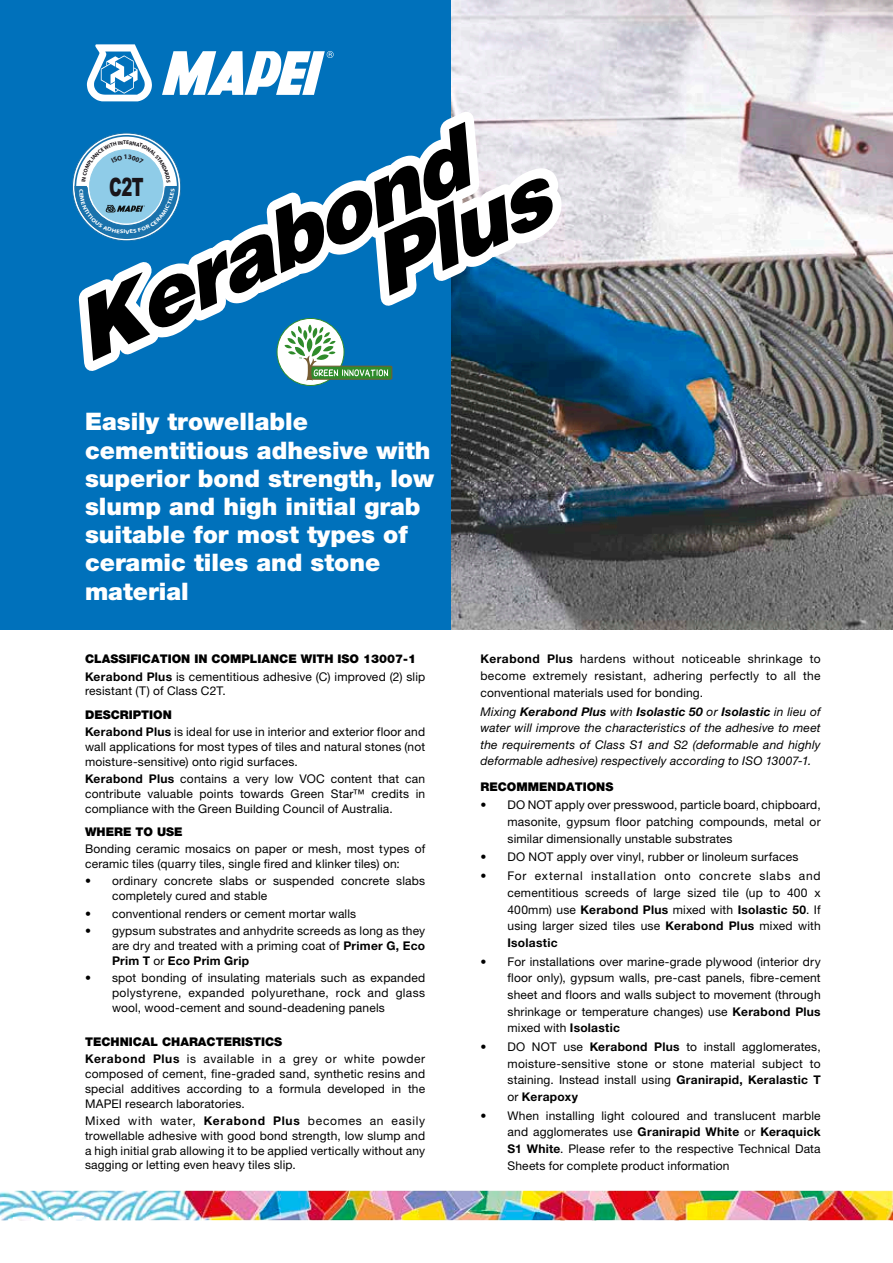
<style>
.page{position:relative;width:893px;height:1263px;background:#fff}
.page>*{position:absolute;margin:0;border:0;box-sizing:border-box;transform-origin:0 0}
.t1{font:italic 900 82.65px/66.2px "Helvetica";color:#000}
.t2{font:900 25.2px "Arial";color:#19151a;scale:.65 1}
.t3{font:900 24.15px/28.2px "Helvetica Neue LTW1 G";color:#fff}
.t4{font:12px/16.6px "Helvetica Neue LTW1 G";letter-spacing:.015em;color:#000;text-align:justify}
.t5{font:italic 12px/16.6px "Helvetica Neue LTW1 G";letter-spacing:.015em;color:#000;text-align:justify}
.t6{font:900 12px/17.1px "Helvetica Neue LTW1 G";color:#000}
.t7{font:12px/17.1px "Helvetica Neue LTW1 G";letter-spacing:.045em;color:#000}
.t8{font:700 5.4px "Myriad Pro";color:#fff;scale:1.21 1}
.s1{font-weight:700}
.s2{font-weight:400}
.s3{font-weight:900}
</style>
<div class="page">
<img style="left:0;top:1191px;width:893px;height:29px">
<img style="left:451px;top:0;width:442px;height:629px">
<div style="left:0;top:0;width:451px;height:629px;background:#0071bb"></div>
<svg style="left:72px;top:44px;width:512px;height:348px"></svg>
<h1 class="t1" style="left:330px;top:179px;width:190px;text-indent:-298px;rotate:-25deg">Kerabond<br>Plus</h1>
<h2 class="t2" style="left:109px;top:169px;width:55px">C2T</h2>
<p class="t8" style="left:84px;top:189px;width:5px;rotate:90deg">C</p>
<h3 class="t3" style="left:85px;top:408px;width:351px">Easily trowellable cementitious adhesive with superior bond strength, low slump and high initial grab suitable for most types of ceramic tiles and stone material</h3>
<p class="t6" style="left:85px;top:651px;width:342px">CLASSIFICATION IN COMPLIANCE WITH ISO 13007-1<br><span class="s1">Kerabond Plus</span> <span class="s2">is cementitious adhesive (C) improved (2) slip</span></p>
<p class="t4" style="left:85px;top:683px;width:142px">resistant (T) of Class C2T.</p>
<p class="t4" style="left:85px;top:706px;width:342px;line-height:17.1px"><span class="s3">DESCRIPTION<br></span><span class="s1">Kerabond Plus</span> is ideal for use in interior and exterior floor and</p>
<p class="t4" style="left:85px;top:739px;width:342px;line-height:15px">wall applications for most types of tiles and natural stones (not moisture-sensitive) onto rigid surfaces.</p>
<p class="t4" style="left:85px;top:771px;width:342px;line-height:15px"><span class="s1">Kerabond Plus</span> contains a very low VOC content that can contribute valuable points towards Green Star™ credits in compliance with the Green Building Council of Australia.</p>
<p class="t6" style="left:85px;top:823px;width:99px">WHERE TO USE</p>
<p class="t4" style="left:85px;top:842px;width:342px;line-height:15px">Bonding ceramic mosaics on paper or mesh, most types of ceramic tiles (quarry tiles, single fired and klinker tiles) on:</p>
<p class="t4" style="left:112px;top:874px;width:315px;line-height:15px;text-indent:-27px">• ordinary concrete slabs or suspended concrete slabs completely cured and stable</p>
<p class="t4" style="left:85px;top:905px;width:273px">• conventional renders or cement mortar walls</p>
<p class="t4" style="left:112px;top:923px;width:315px;line-height:15px;text-indent:-27px">• gypsum substrates and anhydrite screeds as long as they are dry and treated with a priming coat of <span class="s1">Primer G, Eco Prim T</span> or <span class="s1">Eco Prim Grip</span></p>
<p class="t4" style="left:112px;top:970px;width:315px;line-height:15px;text-indent:-27px">• spot bonding of insulating materials such as expanded polystyrene, expanded polyurethane, rock and glass wool, wood-cement and sound-deadening panels</p>
<p class="t7" style="left:85px;top:1033px;width:342px"><span class="s3">TECHNICAL CHARACTERISTICS<br></span><span class="s1">Kerabond Plus</span> is available in a grey or white powder</p>
<p class="t4" style="left:85px;top:1066px;width:342px;line-height:15px">composed of cement, fine-graded sand, synthetic resins and special additives according to a formula developed in the MAPEI research laboratories.</p>
<p class="t4" style="left:85px;top:1113px;width:342px;line-height:15px">Mixed with water, <span class="s1">Kerabond Plus</span> becomes an easily trowellable adhesive with good bond strength, low slump and a high initial grab allowing it to be applied vertically without any sagging or letting even heavy tiles slip.</p>
<p class="t4" style="left:480px;top:651px;width:342px"><span class="s1">Kerabond Plus</span> hardens without noticeable shrinkage to become extremely resistant, adhering perfectly to all the conventional materials used for bonding.</p>
<p class="t5" style="left:480px;top:703px;width:342px">Mixing <span class="s1">Kerabond Plus</span> with <span class="s1">Isolastic 50</span> or <span class="s1">Isolastic</span> in lieu of water will improve the characteristics of the adhesive to meet the requirements of Class S1 and S2 (deformable and highly deformable adhesive) respectively according to ISO 13007-1.</p>
<p class="t6" style="left:480px;top:778px;width:134px">RECOMMENDATIONS</p>
<p class="t4" style="left:507px;top:797px;width:315px;text-indent:-27px">• DO NOT apply over presswood, particle board, chipboard, masonite, gypsum floor patching compounds, metal or similar dimensionally unstable substrates</p>
<p class="t4" style="left:480px;top:849px;width:319px">• DO NOT apply over vinyl, rubber or linoleum surfaces</p>
<p class="t4" style="left:507px;top:867px;width:315px;text-indent:-27px">• For external installation onto concrete slabs and cementitious screeds of large sized tile (up to 400 x 400mm) use <span class="s1">Kerabond Plus</span> mixed with <span class="s1">Isolastic 50</span>. If using larger sized tiles use <span class="s1">Kerabond Plus</span> mixed with <span class="s1">Isolastic</span></p>
<p class="t4" style="left:507px;top:953px;width:315px;text-indent:-27px">• For installations over marine-grade plywood (interior dry floor only), gypsum walls, pre-cast panels, fibre-cement sheet and floors and walls subject to movement (through shrinkage or temperature changes) use <span class="s1">Kerabond Plus </span>mixed with <span class="s1">Isolastic</span></p>
<p class="t4" style="left:507px;top:1038px;width:315px;text-indent:-27px">• DO NOT use <span class="s1">Kerabond Plus</span> to install agglomerates, moisture-sensitive stone or stone material subject to staining. Instead install using <span class="s1">Granirapid, Keralastic T </span>or <span class="s1">Kerapoxy</span></p>
<p class="t4" style="left:507px;top:1107px;width:315px;text-indent:-27px">• When installing light coloured and translucent marble and agglomerates use <span class="s1">Granirapid White</span> or <span class="s1">Keraquick S1 White</span>. Please refer to the respective Technical Data Sheets for complete product information</p>
</div>
